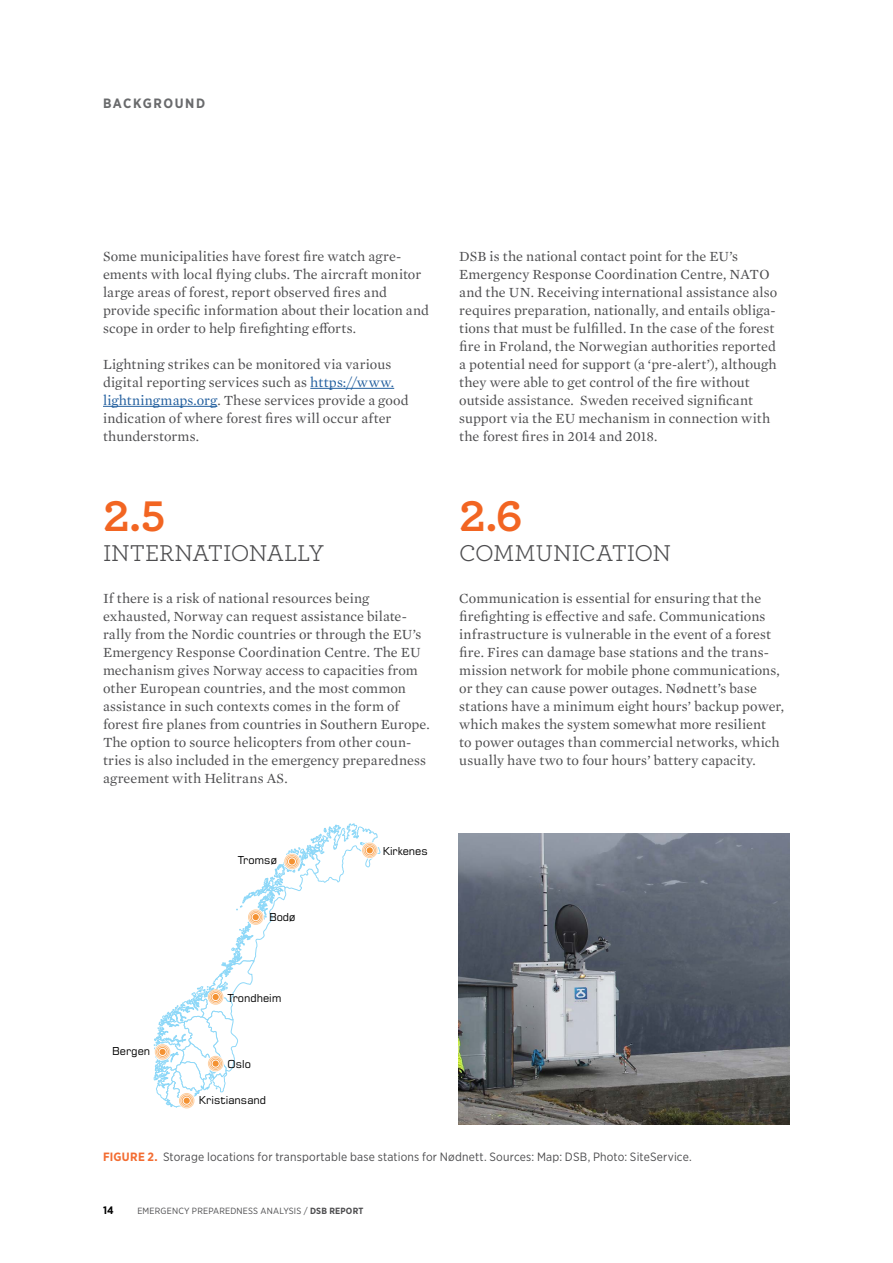
<style>
.page{position:relative;width:893px;height:1263px;background:#fff}
.page>*{position:absolute;margin:0;border:0;box-sizing:border-box;transform-origin:0 0}
.t1{font:700 45px "Archer";color:#f26522}
.t2{font:24px "Archer";letter-spacing:-.01em;color:#4d4d4f}
.t3{font:14.25px/18px "Mercury Text G1";letter-spacing:.005em;color:#4d4d4f}
.t4{font:700 13.5px "Gotham Narrow";letter-spacing:.115em;color:#696a6c}
.t5{font:12px "Gotham Narrow";letter-spacing:.015em;color:#4d4d4f}
.t6{font:10.95px "Square 721 BT";color:#000}
.t7{font:700 10.8px "Gotham Narrow";color:#000}
.t8{font:9px "Gotham Narrow";letter-spacing:.02em;color:#4d4d4f}
.s1{color:#215e9e}
.s2{font-weight:700;color:#f36c31}
.s3{font-weight:700}
</style>
<div class="page">
<hr style="left:310px;top:388px;width:84px;height:1px;background:#215e9e">
<hr style="left:103px;top:406px;width:114px;height:1px;background:#215e9e">
<svg style="left:154px;top:823px;width:226px;height:285px"></svg>
<div style="left:363px;top:844px;width:13px;height:12px;border:1px solid #fcbc80;border-radius:50%"></div>
<div style="left:365px;top:845px;width:10px;height:10px;border:1px solid #faa85b;border-radius:50%"></div>
<svg style="left:155px;top:1044px;width:16px;height:16px"></svg>
<div style="left:154px;top:1044px;width:17px;height:16px;border:1px solid #fff;border-radius:50%"></div>
<svg style="left:155px;top:1045px;width:15px;height:14px"></svg>
<div style="left:155px;top:1044px;width:15px;height:15px;border:1px solid #fdd1a5;border-radius:50%"></div>
<div style="left:159px;top:1049px;width:7px;height:6px;background:#f49232;border-radius:50%"></div>
<div style="left:156px;top:1046px;width:13px;height:12px;border:1px solid #fcbc80;border-radius:50%"></div>
<div style="left:158px;top:1047px;width:9px;height:10px;border:1px solid #faa85b;border-radius:50%"></div>
<div style="left:207px;top:1055px;width:17px;height:17px;border:1px solid #fff;border-radius:50%"></div>
<svg style="left:208px;top:1056px;width:15px;height:15px"></svg>
<div style="left:208px;top:1056px;width:15px;height:15px;border:1px solid #fdd1a5;border-radius:50%"></div>
<div style="left:213px;top:1060px;width:6px;height:7px;background:#f49232;border-radius:50%"></div>
<div style="left:209px;top:1057px;width:13px;height:13px;border:1px solid #fcbc80;border-radius:50%"></div>
<div style="left:211px;top:1059px;width:9px;height:9px;border:1px solid #faa85b;border-radius:50%"></div>
<div style="left:178px;top:1092px;width:17px;height:17px;border:1px solid #fff;border-radius:50%"></div>
<svg style="left:179px;top:1093px;width:15px;height:15px"></svg>
<div style="left:179px;top:1093px;width:15px;height:15px;border:1px solid #fdd1a5;border-radius:50%"></div>
<div style="left:184px;top:1097px;width:6px;height:7px;background:#f49232;border-radius:50%"></div>
<div style="left:180px;top:1094px;width:13px;height:13px;border:1px solid #fcbc80;border-radius:50%"></div>
<div style="left:182px;top:1096px;width:10px;height:9px;border:1px solid #faa85b;border-radius:50%"></div>
<img style="left:459px;top:833px;width:331px;height:292px">
<p class="t4" style="left:103px;top:95px;width:93px">BACKGROUND</p>
<p class="t3" style="left:103px;top:246px;width:328px">Some municipalities have forest fire watch agre&shy;ements with local flying clubs. The aircraft monitor large areas of forest, report observed fires and provide specific information about their location and scope in order to help firefighting efforts.</p>
<p class="t3" style="left:103px;top:354px;width:307px">Lightning strikes can be monitored via various digital reporting services such as <span class="s1">https://www. lightningmaps.org</span>. These services provide a good indication of where forest fires will occur after thunderstorms.</p>
<h1 class="t1" style="left:103px;top:480px;width:64px">2.5</h1>
<h2 class="t2" style="left:103px;top:536px;width:223px">INTERNATIONALLY</h2>
<p class="t3" style="left:103px;top:588px;width:328px">If there is a risk of national resources being exhausted, Norway can request assistance bilate&shy;rally from the Nordic countries or through the EU’s Emergency Response Coordination Centre. The EU mechanism gives Norway access to capacities from other European countries, and the most common assistance in such contexts comes in the form of forest fire planes from countries in Southern Europe.<br>The option to source helicopters from other coun&shy;tries is also included in the emergency preparedness agreement with Helitrans AS.</p>
<p class="t6" style="left:112px;top:1044px;width:40px">Bergen</p>
<p class="t6" style="left:238px;top:853px;width:40px">Tromsø</p>
<p class="t6" style="left:269px;top:910px;width:28px">Bodø</p>
<p class="t6" style="left:228px;top:991px;width:55px">Trondheim</p>
<p class="t6" style="left:228px;top:1057px;width:25px">Oslo</p>
<p class="t6" style="left:199px;top:1093px;width:69px">Kristiansand</p>
<p class="t6" style="left:383px;top:844px;width:47px">Kirkenes</p>
<p class="t3" style="left:459px;top:246px;width:320px">DSB is the national contact point for the EU’s Emergency Response Coordination Centre, NATO and the UN. Receiving international assistance also requires preparation, nationally, and entails obliga&shy;tions that must be fulfilled. In the case of the forest fire in Froland, the Norwegian authorities reported a potential need for support (a ‘pre-alert’), although they were able to get control of the fire without outside assistance. Sweden received significant support via the EU mechanism in connection with the forest fires in 2014 and 2018.</p>
<h1 class="t1" style="left:459px;top:480px;width:64px">2.6</h1>
<h2 class="t2" style="left:459px;top:536px;width:213px">COMMUNICATION</h2>
<p class="t3" style="left:459px;top:588px;width:326px">Communication is essential for ensuring that the firefighting is effective and safe. Communications infrastructure is vulnerable in the event of a forest fire. Fires can damage base stations and the trans&shy;mission network for mobile phone communications, or they can cause power outages. Nødnett’s base stations have a minimum eight hours’ backup power, which makes the system somewhat more resilient<br>to power outages than commercial networks, which usually have two to four hours’ battery capacity.</p>
<p class="t5" style="left:103px;top:1149px;width:590px"><span class="s2">FIGURE 2.</span> Storage locations for transportable base stations for Nødnett. Sources: Map: DS B, Photo: SiteService.</p>
<p class="t7" style="left:103px;top:1204px;width:12px">14</p>
<p class="t8" style="left:137px;top:1206px;width:228px">Emergency Preparedness Analysis / <span class="s3">DSB REPORT</span></p>
</div>
